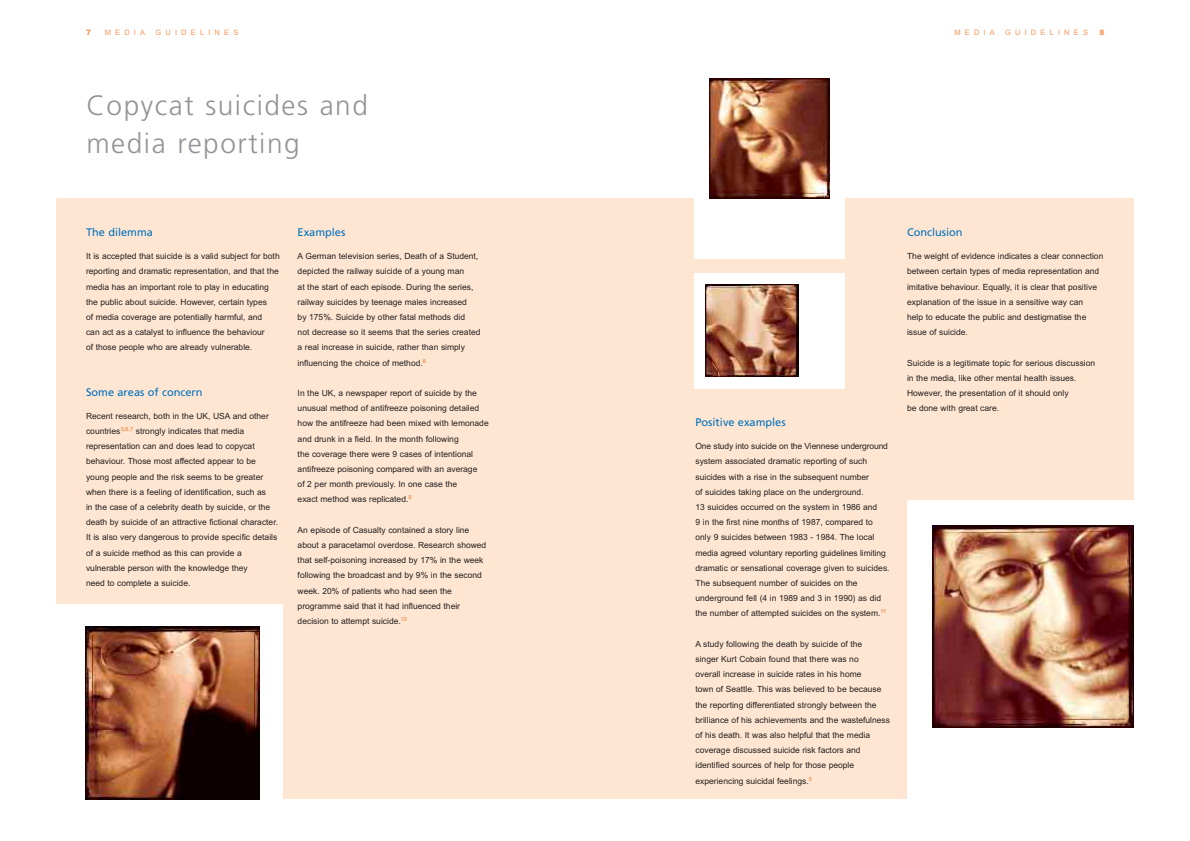
<style>
.page{position:relative;width:1190px;height:841px;background:#fff}
.page>*{position:absolute;margin:0;border:0;box-sizing:border-box;transform-origin:0 0}
.t1{font:300 28px/38px "Frutiger";letter-spacing:.055em;color:#939497}
.t2{font:11px "Frutiger";color:#0071bc}
.t3{font:8.5px/15.2px "Arial";color:#231f1f}
.t4{font:7.5px "Arial";letter-spacing:.555em;color:#f7965b}
.t5{font:900 7.5px "Arial";color:#f7965b}
</style>
<div class="page">
<div style="left:57px;top:198px;width:1077px;height:601px;background:#fee6d3"></div>
<div style="left:907px;top:501px;width:252px;height:327px;background:#fff"></div>
<img style="left:932px;top:526px;width:202px;height:201px">
<div style="left:694px;top:273px;width:151px;height:115px;background:#fff"></div>
<img style="left:706px;top:284px;width:93px;height:93px">
<div style="left:0;top:604px;width:283px;height:218px;background:#fff"></div>
<img style="left:85px;top:626px;width:174px;height:174px">
<div style="left:694px;top:63px;width:151px;height:195px;background:#fff"></div>
<img style="left:709px;top:78px;width:121px;height:120px">
<p class="t5" style="left:86px;top:29px;width:7px">7</p>
<p class="t4" style="left:105px;top:29px;width:42px">MEDIA</p>
<p class="t4" style="left:155px;top:29px;width:84px">GUIDELINES</p>
<p class="t4" style="left:954px;top:29px;width:42px">MEDIA</p>
<p class="t4" style="left:1005px;top:29px;width:84px">GUIDELINES</p>
<p class="t5" style="left:1100px;top:29px;width:7px">8</p>
<h1 class="t1" style="left:86px;top:88px;width:283px">Copycat suicides and media reporting</h1>
<p class="t2" style="left:86px;top:228px;width:68px">The dilemma</p>
<p class="t3" style="left:86px;top:249px;width:195px">It is accepted that suicide is a valid subject for both reporting and dramatic representation, and that the media has an important role to play in educating the public about suicide. However, certain types<br>of media coverage are potentially harmful, and<br>can act as a catalyst to influence the behaviour<br>of those people who are already vulnerable.</p>
<p class="t2" style="left:86px;top:388px;width:118px">Some areas of concern</p>
<p class="t3" style="left:86px;top:409px;width:194px">Recent research, both in the UK, USA and other countries<sup>5,6,7</sup> strongly indicates that media representation can and does lead to copycat behaviour. Those most affected appear to be young people and the risk seems to be greater when there is a feeling of identification, such as<br>in the case of a celebrity death by suicide, or the death by suicide of an attractive fictional character.<br>It is also very dangerous to provide specific details of a suicide method as this can provide a vulnerable person with the knowledge they<br>need to complete a suicide.</p>
<p class="t2" style="left:298px;top:228px;width:49px">Examples</p>
<p class="t3" style="left:298px;top:249px;width:184px">A German television series, Death of a Student, depicted the railway suicide of a young man<br>at the start of each episode. During the series, railway suicides by teenage males increased<br>by 175%. Suicide by other fatal methods did<br>not decrease so it seems that the series created a real increase in suicide, rather than simply influencing the choice of method.<sup>8</sup></p>
<p class="t3" style="left:298px;top:386px;width:193px">In the UK, a newspaper report of suicide by the unusual method of antifreeze poisoning detailed how the antifreeze had been mixed with lemonade and drunk in a field. In the month following<br>the coverage there were 9 cases of intentional antifreeze poisoning compared with an average<br>of 2 per month previously. In one case the<br>exact method was replicated.<sup>9</sup></p>
<p class="t3" style="left:298px;top:523px;width:190px">An episode of Casualty contained a story line about a paracetamol overdose. Research showed that self-poisoning increased by 17% in the week following the broadcast and by 9% in the second week. 20% of patients who had seen the programme said that it had influenced their decision to attempt suicide.<sup>10</sup></p>
<p class="t2" style="left:695px;top:418px;width:92px">Positive examples</p>
<p class="t3" style="left:695px;top:439px;width:196px">One study into suicide on the Viennese underground system associated dramatic reporting of such suicides with a rise in the subsequent number<br>of suicides taking place on the underground.<br>13 suicides occurred on the system in 1986 and<br>9 in the first nine months of 1987, compared to only 9 suicides between 1983 - 1984. The local media agreed voluntary reporting guidelines limiting dramatic or sensational coverage given to suicides.<br>The subsequent number of suicides on the underground fell (4 in 1989 and 3 in 1990) as did the number of attempted suicides on the system.<sup>11</sup></p>
<p class="t3" style="left:695px;top:637px;width:196px">A study following the death by suicide of the<br>singer Kurt Cobain found that there was no<br>overall increase in suicide rates in his home<br>town of Seattle. This was believed to be because the reporting differentiated strongly between the brilliance of his achievements and the wastefulness of his death. It was also helpful that the media coverage discussed suicide risk factors and identified sources of help for those people experiencing suicidal feelings.<sup>5</sup></p>
<p class="t2" style="left:907px;top:228px;width:57px">Conclusion</p>
<p class="t3" style="left:907px;top:249px;width:198px">The weight of evidence indicates a clear connection between certain types of media representation and imitative behaviour. Equally, it is clear that positive explanation of the issue in a sensitive way can<br>help to educate the public and destigmatise the issue of suicide.</p>
<p class="t3" style="left:907px;top:356px;width:190px">Suicide is a legitimate topic for serious discussion in the media, like other mental health issues.<br>However, the presentation of it should only<br>be done with great care.</p>
</div>
